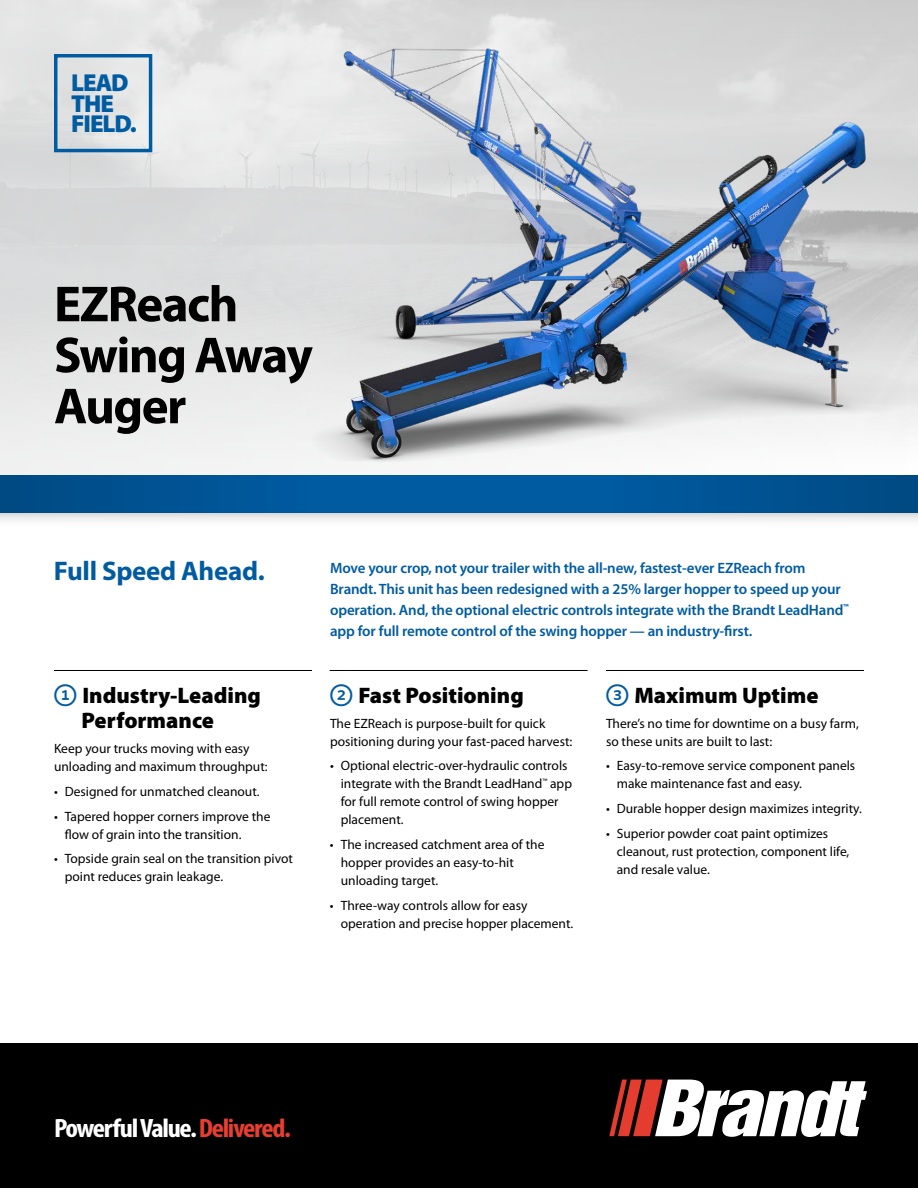
<style>
.page{position:relative;width:918px;height:1188px;background:#fff}
.page>*{position:absolute;margin:0;border:0;box-sizing:border-box;transform-origin:0 0}
.t1{font:700 51px/51px "Myriad Pro";letter-spacing:-.03em;color:#000}
.t2{font:700 27px "Myriad Pro";letter-spacing:-.01em;color:#005ba1}
.t3{font:700 condensed 26.55px "Myriad Pro";letter-spacing:-.045em;color:#fff;scale:1.1 1}
.t4{font:900 24.6px/20.5px "Myriad Pro";letter-spacing:-.04em;color:#005ba1}
.t5{font:900 22.5px/25.5px "Myriad Pro";color:#000}
.t6{font:600 15px/21px "Myriad Pro";letter-spacing:-.01em;color:#005ba1}
.t7{font:13.5px/18px "Myriad Pro";color:#000}
.s1{font-family:"Whitney Index White Round Bd";font-weight:400;color:#005ba1}
.s2{color:#e63e30}
</style>
<div class="page">
<svg style="left:0;top:0;width:918px;height:475px;background:#e0e1e1"></svg>
<div style="left:0;top:1042px;width:918px;height:146px;background:#000"></div>
<svg style="left:609px;top:1080px;width:258px;height:57px"></svg>
<svg style="left:0;top:513px;width:276px;height:8px;fill:#e9e9e9"></svg>
<div style="left:0;top:475px;width:312px;height:38px;background:linear-gradient(to bottom,#005190,#005190)"></div>
<hr style="left:54px;top:670px;width:258px;height:1px;background:#000">
<hr style="left:330px;top:670px;width:258px;height:1px;background:#000">
<hr style="left:606px;top:670px;width:258px;height:1px;background:#000">
<div style="left:54px;top:54px;width:98px;height:98px;border:3px solid #005ba1"></div>
<img style="left:276px;top:42px;width:642px;height:479px">
<h3 class="t4" style="left:71px;top:73px;width:67px">LEAD<br>THE<br>FIELD.</h3>
<h1 class="t1" style="left:54px;top:277px;width:260px">EZReach<br>Swing Away<br>Auger</h1>
<h2 class="t2" style="left:54px;top:554px;width:212px">Full Speed Ahead.</h2>
<p class="t6" style="left:330px;top:557px;width:520px">Move your crop, not your trailer with the all-new, fastest-ever EZReach from Brandt. This unit has been redesigned with a 25% larger hopper to speed up your operation. And, the optional electric controls integrate with the Brandt LeadHand<sup>™ </sup>app for full remote control of the swing hopper — an industry-first.</p>
<h3 class="t5" style="left:82px;top:683px;width:181px;text-indent:-28px"><span class="s1">1</span> Industry-Leading<br>Performance</h3>
<p class="t7" style="left:54px;top:739px;width:215px">Keep your trucks moving with easy unloading and maximum throughput:</p>
<p class="t7" style="left:54px;top:782px;width:207px">• Designed for unmatched cleanout.</p>
<p class="t7" style="left:65px;top:807px;width:207px;text-indent:-11px">• Tapered hopper corners improve the flow of grain into the transition.</p>
<p class="t7" style="left:65px;top:850px;width:230px;text-indent:-11px">• Topside grain seal on the transition pivot point reduces grain leakage.</p>
<h3 class="t5" style="left:330px;top:683px;width:195px"><span class="s1">2</span> Fast Positioning</h3>
<p class="t7" style="left:330px;top:714px;width:244px">The EZReach is purpose-built for quick positioning during your fast-paced harvest:</p>
<p class="t7" style="left:341px;top:757px;width:233px;text-indent:-11px">• Optional electric-over-hydraulic controls integrate with the Brandt LeadHand<sup>™</sup> app for full remote control of swing hopper placement.</p>
<p class="t7" style="left:341px;top:835px;width:205px;text-indent:-11px">• The increased catchment area of the hopper provides an easy-to-hit unloading target.</p>
<p class="t7" style="left:341px;top:896px;width:234px;text-indent:-11px">• Three-way controls allow for easy operation and precise hopper placement.</p>
<h3 class="t5" style="left:606px;top:683px;width:214px"><span class="s1">3</span> Maximum Uptime</h3>
<p class="t7" style="left:606px;top:714px;width:254px">There’s no time for downtime on a busy farm, so these units are built to last:</p>
<p class="t7" style="left:617px;top:757px;width:240px;text-indent:-11px">• Easy-to-remove service component panels make maintenance fast and easy.</p>
<p class="t7" style="left:606px;top:799px;width:257px">• Durable hopper design maximizes integrity.</p>
<p class="t7" style="left:617px;top:824px;width:234px;text-indent:-11px">• Superior powder coat paint optimizes cleanout, rust protection, component life, and resale value.</p>
<h3 class="t3" style="left:54px;top:1112px;width:217px">Powerful Value.<span class="s2">Delivered.</span></h3>
</div>
